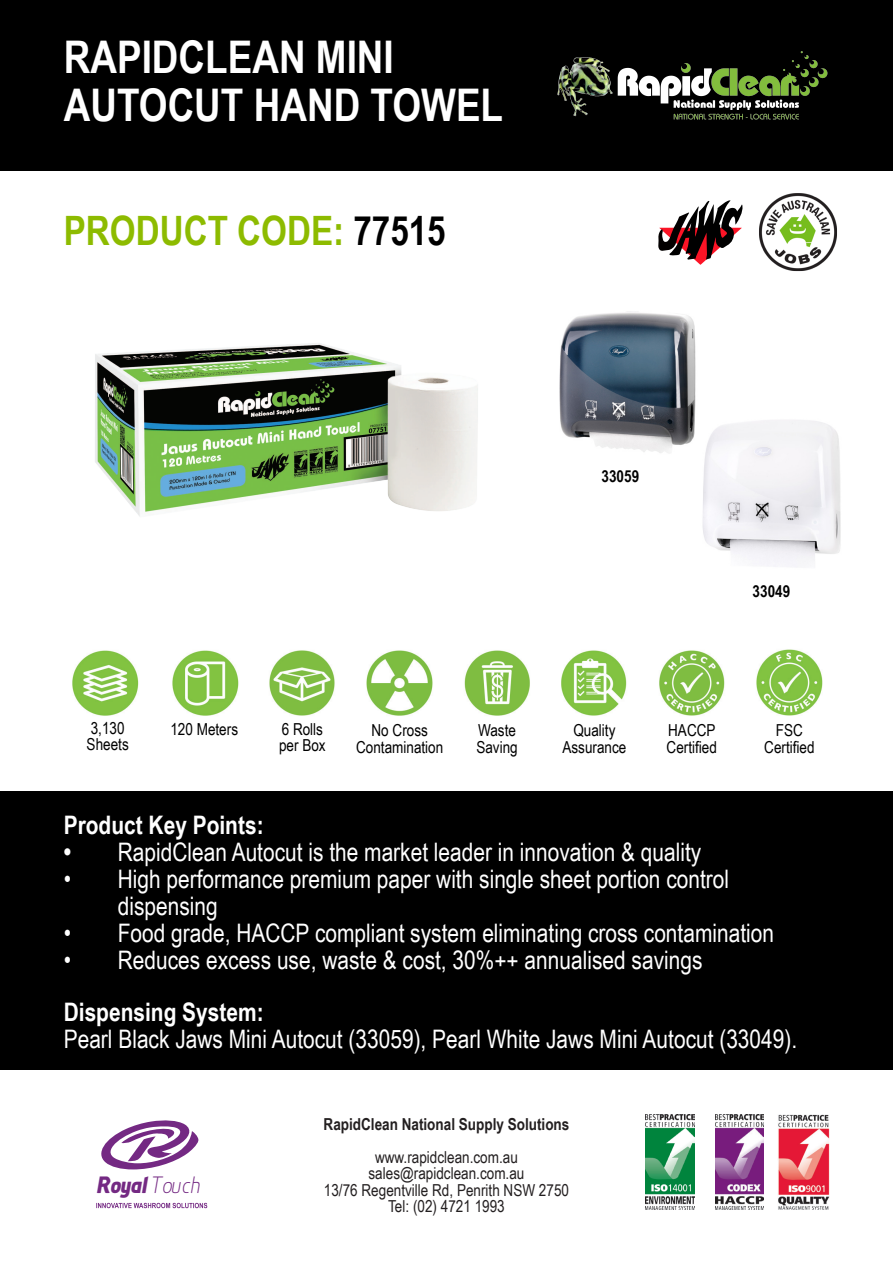
<style>
.page{position:relative;width:893px;height:1263px;background:#fff}
.page>*{position:absolute;margin:0;border:0;box-sizing:border-box;transform-origin:0 0}
.t1{font:700 45px "Arial Narrow";color:#fff}
.product_code{font:700 40.5px "Arial Narrow";color:#8dbb00}
.description{font:25.5px/27px "Arial Narrow";color:#fff}
.description-2{font:700 25.5px "Arial Narrow";color:#fff}
.t2{font:italic 700 21.9px "Absolut Pro";letter-spacing:-.01em;color:#742983}
.icon_info{font:16.5px/16.5px "Arial Narrow";color:#000;text-align:center}
.t3{font:16.5px "Arial Narrow";color:#231f20}
.t4{font:700 16.5px "Arial Narrow";color:#231f20}
.icon_info-2{font:700 16.5px "Arial Narrow";color:#000}
.s1{color:#000}
.s2{font-weight:700}
.s3{font-weight:100}
</style>
<div class="page">
<div style="left:0;top:791px;width:893px;height:278px;background:#000"></div>
<div style="left:0;top:0;width:893px;height:171px;background:#000"></div>
<img style="left:778px;top:1114px;width:51px;height:95px">
<svg style="left:658px;top:200px;width:85px;height:65px"></svg>
<svg style="left:101px;top:1120px;width:98px;height:49px"></svg>
<svg style="left:96px;top:1203px;width:111px;height:5px"></svg>
<img style="left:759px;top:193px;width:78px;height:79px">
<img style="left:646px;top:1114px;width:49px;height:95px">
<img style="left:715px;top:1114px;width:49px;height:95px">
<img style="left:366px;top:650px;width:67px;height:66px">
<img style="left:464px;top:650px;width:66px;height:66px">
<img style="left:72px;top:650px;width:67px;height:66px">
<img style="left:172px;top:650px;width:67px;height:66px">
<img style="left:269px;top:650px;width:66px;height:66px">
<img style="left:659px;top:650px;width:66px;height:66px">
<img style="left:561px;top:650px;width:66px;height:66px">
<img style="left:756px;top:649px;width:67px;height:67px">
<img style="left:95px;top:343px;width:383px;height:173px">
<img style="left:702px;top:420px;width:139px;height:147px">
<img style="left:559px;top:311px;width:176px;height:178px">
<img style="left:557px;top:51px;width:271px;height:69px">
<p class="t1" style="left:64px;top:31px;width:332px">RAPIDCLEAN MINI</p>
<p class="t1" style="left:64px;top:79px;width:441px">AUTOCUT HAND TOWEL</p>
<p class="product_code" style="left:64px;top:207px;width:383px">PRODUCT CODE: <span class="s1">77515</span></p>
<p class="icon_info-2" style="left:602px;top:467px;width:39px">33059</p>
<p class="icon_info-2" style="left:753px;top:581px;width:39px">33049</p>
<p class="icon_info" style="left:91px;top:720px;width:35px">3,130</p>
<p class="icon_info" style="left:87px;top:736px;width:44px">Sheets</p>
<p class="icon_info" style="left:170px;top:721px;width:69px">120 Meters</p>
<p class="icon_info" style="left:282px;top:721px;width:43px">6 Rolls</p>
<p class="icon_info" style="left:279px;top:737px;width:48px">per Box</p>
<p class="icon_info" style="left:356px;top:722px;width:89px">No Cross<br>Contamination</p>
<p class="icon_info" style="left:476px;top:722px;width:43px;text-align:left">Waste<br>Saving</p>
<p class="icon_info" style="left:562px;top:722px;width:65px">Quality<br>Assurance</p>
<p class="icon_info" style="left:776px;top:722px;width:29px">FSC</p>
<p class="icon_info" style="left:668px;top:722px;width:49px">HACCP</p>
<p class="icon_info" style="left:667px;top:739px;width:52px">Certified</p>
<p class="icon_info" style="left:764px;top:739px;width:52px">Certified</p>
<p class="description-2" style="left:64px;top:810px;width:201px">Product Key Points:</p>
<p class="description" style="left:64px;top:838px;width:639px"><span class="s2">•</span> RapidClean Autocut is the market leader in innovation &amp; quality</p>
<p class="description" style="left:118px;top:865px;width:613px;text-indent:-54px">• High performance premium paper with single sheet portion control dispensing</p>
<p class="description" style="left:64px;top:919px;width:712px">• Food grade, HACCP compliant system eliminating cross contamination</p>
<p class="description" style="left:64px;top:946px;width:640px">• Reduces excess use, waste &amp; cost, 30%++ annualised savings</p>
<p class="description-2" style="left:64px;top:997px;width:201px">Dispensing System:</p>
<p class="description" style="left:64px;top:1026px;width:735px">Pearl Black Jaws Mini Autocut (33059), Pearl White Jaws Mini Autocut (33049).</p>
<p class="t2" style="left:97px;top:1177px;width:107px">Royal <span class="s3">Touch</span></p>
<p class="t4" style="left:324px;top:1114px;width:247px">RapidClean National Supply Solutions</p>
<p class="t3" style="left:375px;top:1148px;width:144px">www.rapidclean.com.au</p>
<p class="t3" style="left:369px;top:1164px;width:157px">sales@rapidclean.com.au</p>
<p class="t3" style="left:324px;top:1181px;width:247px">13/76 Regentville Rd, Penrith NSW 2750</p>
<p class="t3" style="left:388px;top:1197px;width:118px">Tel: (02) 4721 1993</p>
</div>
